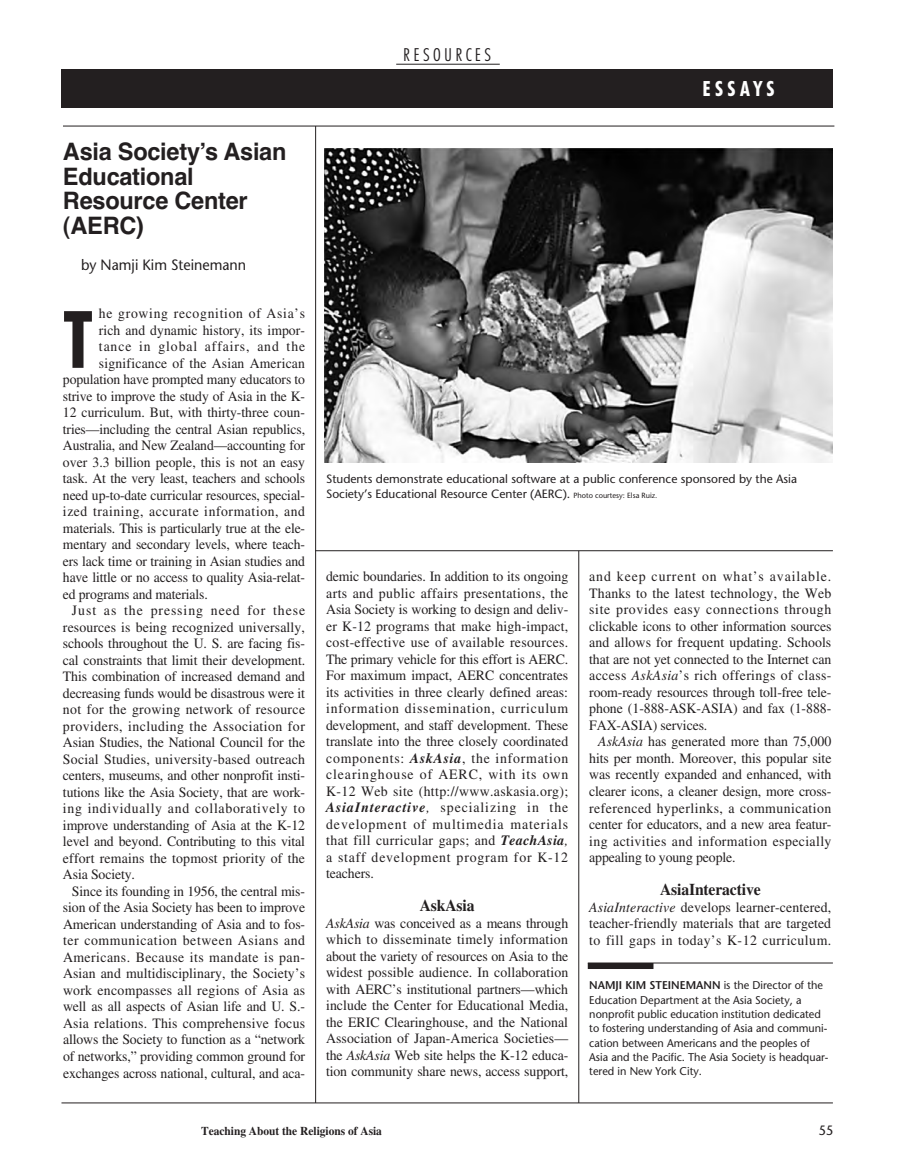
<style>
.page{position:relative;width:905px;height:1175px;background:#fff}
.page>*{position:absolute;margin:0;border:0;box-sizing:border-box;transform-origin:0 0}
.t1{font:700 condensed 79.5px "Futura BT";color:#231f20}
.t2{font:700 24px/24.8px "Helvetica";letter-spacing:-.01em;color:#231f20}
.t3{font:700 condensed 21px "Futura BT";letter-spacing:.21em;color:#fff}
.t4{font:300 condensed 18px "Futura BT";letter-spacing:.185em;color:#231f20}
.t5{font:700 16.5px "EAA Times";letter-spacing:-.01em;color:#231f20;scale:.95 1}
.t6{font:15px "Stone Sans";color:#231f20;scale:.95 1}
.t7{font:14.25px/16.5px "EAA Times";letter-spacing:-.01em;color:#231f20;text-align:justify}
.t8{font:14.25px "EAA Times";letter-spacing:-.01em;color:#231f20;scale:.96 1}
.t9{font:14.25px "EAA Times";letter-spacing:.01em;color:#231f20}
.t10{font:14.25px "EAA Times";letter-spacing:.02em;color:#231f20}
.t11{font:14.25px "EAA Times";letter-spacing:.03em;color:#231f20}
.t12{font:14.25px "EAA Times";letter-spacing:.04em;color:#231f20;scale:.96 1}
.t13{font:14.25px "EAA Times";letter-spacing:.015em;color:#231f20}
.t14{font:14.25px "EAA Times";letter-spacing:.05em;color:#231f20}
.t15{font:14.25px "EAA Times";letter-spacing:.025em;color:#231f20}
.t16{font:14.25px "EAA Times";letter-spacing:.04em;color:#231f20}
.t17{font:14.25px "EAA Times";letter-spacing:.015em;color:#231f20;scale:.96 1}
.t18{font:14.25px "EAA Times";letter-spacing:.065em;color:#231f20}
.t19{font:14.25px "EAA Times";letter-spacing:.05em;color:#231f20;scale:.96 1}
.t20{font:14.25px "EAA Times";letter-spacing:.065em;color:#231f20;scale:.96 1}
.t21{font:13.5px "Stone Sans";color:#231f20;scale:.95 1}
.t22{font:12px/15px "Stone Sans";color:#231f20}
.t23{font:700 12px "EAA Times";color:#231f20;scale:.95 1}
.t24{font:11.25px/14.2px "Stone Sans";color:#231f20}
.s1{font-size:7.5px}
.s2{font-weight:700;font-style:italic}
.s3{font-style:italic}
.s4{font-weight:600}
</style>
<div class="page">
<div style="left:61px;top:69px;width:771px;height:39px;background:#231f20"></div>
<hr style="left:61px;top:1102px;width:771px;height:1px;background:#231f20">
<hr style="left:63px;top:126px;width:771px;height:1px;background:#231f20">
<hr style="left:396px;top:64px;width:104px;height:1px;background:#231f20">
<hr style="left:315px;top:126px;width:1px;height:976px;background:#231f20">
<hr style="left:578px;top:551px;width:1px;height:551px;background:#231f20">
<hr style="left:587px;top:962px;width:245px;height:1px;background:#231f20">
<div style="left:587px;top:963px;width:66px;height:6px;background:#231f20"></div>
<img style="left:324px;top:148px;width:508px;height:315px">
<hr style="left:315px;top:550px;width:517px;height:1px;background:#231f20">
<h2 class="t2" style="left:63px;top:139px;width:225px">Asia Society’s Asian<br>Educational<br>Resource Center (AERC)</h2>
<p class="t6" style="left:81px;top:259px;width:175px">by Namji Kim Steinemann</p>
<h1 class="t1" style="left:63px;top:308px;width:31px">T</h1>
<p class="t19" style="left:99px;top:308px;width:216px">he growing recognition of Asia’s</p>
<p class="t8" style="left:99px;top:325px;width:216px">rich and dynamic history, its impor-</p>
<p class="t20" style="left:99px;top:341px;width:216px">tance in global affairs, and the</p>
<p class="t17" style="left:99px;top:358px;width:216px">significance of the Asian American</p>
<p class="t8" style="left:63px;top:374px;width:254px">population have prompted many educators to</p>
<p class="t8" style="left:63px;top:391px;width:254px">strive to improve the study of Asia in the K-</p>
<p class="t8" style="left:63px;top:407px;width:253px">12 curriculum. But, with thirty-three coun-</p>
<p class="t8" style="left:63px;top:424px;width:254px">tries—including the central Asian republics,</p>
<p class="t8" style="left:63px;top:440px;width:254px">Australia, and New Zealand—accounting for</p>
<p class="t8" style="left:63px;top:457px;width:254px">over 3.3 billion people, this is not an easy</p>
<p class="t8" style="left:63px;top:473px;width:254px">task. At the very least, teachers and schools</p>
<p class="t8" style="left:63px;top:490px;width:254px">need up-to-date curricular resources, special-</p>
<p class="t12" style="left:63px;top:506px;width:254px">ized training, accurate information, and</p>
<p class="t8" style="left:63px;top:523px;width:254px">materials. This is particularly true at the ele-</p>
<p class="t8" style="left:63px;top:539px;width:254px">mentary and secondary levels, where teach-</p>
<p class="t8" style="left:63px;top:556px;width:254px">ers lack time or training in Asian studies and</p>
<p class="t8" style="left:63px;top:572px;width:254px">have little or no access to quality Asia-relat-</p>
<p class="t8" style="left:63px;top:589px;width:152px">ed programs and materials.</p>
<p class="t18" style="left:72px;top:605px;width:235px">Just as the pressing need for these</p>
<p class="t9" style="left:63px;top:622px;width:243px">resources is being recognized universally,</p>
<p class="t7" style="left:63px;top:636px;width:244px">schools throughout the U. S. are facing fis-</p>
<p class="t7" style="left:63px;top:653px;width:244px">cal constraints that limit their development.</p>
<p class="t7" style="left:63px;top:669px;width:244px">This combination of increased demand and</p>
<p class="t7" style="left:63px;top:686px;width:244px">decreasing funds would be disastrous were it</p>
<p class="t15" style="left:63px;top:704px;width:244px">not for the growing network of resource</p>
<p class="t11" style="left:63px;top:721px;width:243px">providers, including the Association for</p>
<p class="t7" style="left:63px;top:735px;width:244px">Asian Studies, the National Council for the</p>
<p class="t10" style="left:63px;top:754px;width:244px">Social Studies, university-based outreach</p>
<p class="t7" style="left:63px;top:768px;width:244px">centers, museums, and other nonprofit insti-</p>
<p class="t7" style="left:63px;top:785px;width:244px">tutions like the Asia Society, that are work-</p>
<p class="t14" style="left:63px;top:803px;width:243px">ing individually and collaboratively to</p>
<p class="t7" style="left:63px;top:818px;width:244px">improve understanding of Asia at the K-12</p>
<p class="t7" style="left:63px;top:834px;width:244px">level and beyond. Contributing to this vital</p>
<p class="t9" style="left:63px;top:853px;width:243px">effort remains the topmost priority of the</p>
<p class="t7" style="left:63px;top:867px;width:74px">Asia Society.</p>
<p class="t7" style="left:72px;top:884px;width:235px">Since its founding in 1956, the central mis-</p>
<p class="t7" style="left:63px;top:900px;width:244px">sion of the Asia Society has been to improve</p>
<p class="t7" style="left:63px;top:917px;width:244px">American understanding of Asia and to fos-</p>
<p class="t16" style="left:63px;top:935px;width:243px">ter communication between Asians and</p>
<p class="t11" style="left:63px;top:952px;width:244px">Americans. Because its mandate is pan-</p>
<p class="t7" style="left:63px;top:966px;width:243px">Asian and multidisciplinary, the Society’s</p>
<p class="t10" style="left:63px;top:985px;width:244px">work encompasses all regions of Asia as</p>
<p class="t7" style="left:63px;top:999px;width:244px">well as all aspects of Asian life and U. S.-</p>
<p class="t13" style="left:63px;top:1018px;width:244px">Asia relations. This comprehensive focus</p>
<p class="t7" style="left:63px;top:1032px;width:244px">allows the Society to function as a “network</p>
<p class="t7" style="left:63px;top:1049px;width:244px">of networks,” providing common ground for</p>
<p class="t7" style="left:63px;top:1065px;width:244px">exchanges across national, cultural, and aca-</p>
<p class="t4" style="left:403px;top:47px;width:89px">RESOURCES</p>
<h3 class="t3" style="left:702px;top:80px;width:74px">ESSAYS</h3>
<p class="t22" style="left:326px;top:472px;width:472px">Students demonstrate educational software at a public conference sponsored by the Asia<br>Society’s Educational Resource Center (AERC). <span class="s1">Photo courtesy: Elsa Ruiz.</span></p>
<p class="t7" style="left:326px;top:569px;width:244px">demic boundaries. In addition to its ongoing arts and public affairs presentations, the Asia Society is working to design and deliv&shy;er K-12 programs that make high-impact, cost-effective use of available resources.<br>The primary vehicle for this effort is AERC.<br>For maximum impact, AERC concentrates its activities in three clearly defined areas: information dissemination, curriculum development, and staff development. These translate into the three closely coordinated components: <span class="s2">AskAsia</span>, the information clearinghouse of AERC, with its own K-12 Web site (http://www.askasia.org); <span class="s2">AsiaInteractive</span><span class="s3">,</span> specializing in the development of multimedia materials that fill curricular gaps; and <span class="s2">TeachAsia</span><span class="s3">, </span>a staff development program for K-12 teachers.</p>
<p class="t5" style="left:420px;top:900px;width:59px">AskAsia</p>
<p class="t7" style="left:326px;top:916px;width:244px"><span class="s3">AskAsia</span> was conceived as a means through which to disseminate timely information about the variety of resources on Asia to the widest possible audience. In collaboration with AERC’s institutional partners—which include the Center for Educational Media, the ERIC Clearinghouse, and the National Association of Japan-America Societies— the <span class="s3">AskAsia</span> Web site helps the K-12 educa&shy;tion community share news, access support,</p>
<p class="t7" style="left:589px;top:570px;width:244px">and keep current on what’s available.<br>Thanks to the latest technology, the Web site provides easy connections through clickable icons to other information sources and allows for frequent updating. Schools that are not yet connected to the Internet can access <span class="s3">AskAsia</span>’s rich offerings of class&shy;room-ready resources through toll-free tele&shy;phone (1-888-ASK-ASIA) and fax (1-888- FAX-ASIA) services.</p>
<p class="t7" style="left:589px;top:735px;width:244px;text-indent:9px"><span class="s3">AskAsia</span> has generated more than 75,000 hits per month. Moreover, this popular site was recently expanded and enhanced, with clearer icons, a cleaner design, more cross&shy;referenced hyperlinks, a communication center for educators, and a new area featur&shy;ing activities and information especially appealing to young people.</p>
<p class="t5" style="left:660px;top:883px;width:107px">AsiaInteractive</p>
<p class="t7" style="left:589px;top:900px;width:243px"><span class="s3">AsiaInteractive</span> develops learner-centered, teacher-friendly materials that are targeted to fill gaps in today’s K-12 curriculum.</p>
<p class="t24" style="left:589px;top:979px;width:241px"><span class="s4">NAMJI KIM STEINEMANN</span> is the Director of the Education Department at the Asia Society, a nonprofit public education institution dedicated to fostering understanding of Asia and communi&shy;cation between Americans and the peoples of Asia and the Pacific. The Asia Society is headquar&shy;tered in New York City.</p>
<p class="t23" style="left:201px;top:1127px;width:192px">Teaching About the Religions of Asia</p>
<p class="t21" style="left:818px;top:1125px;width:17px">55</p>
</div>
